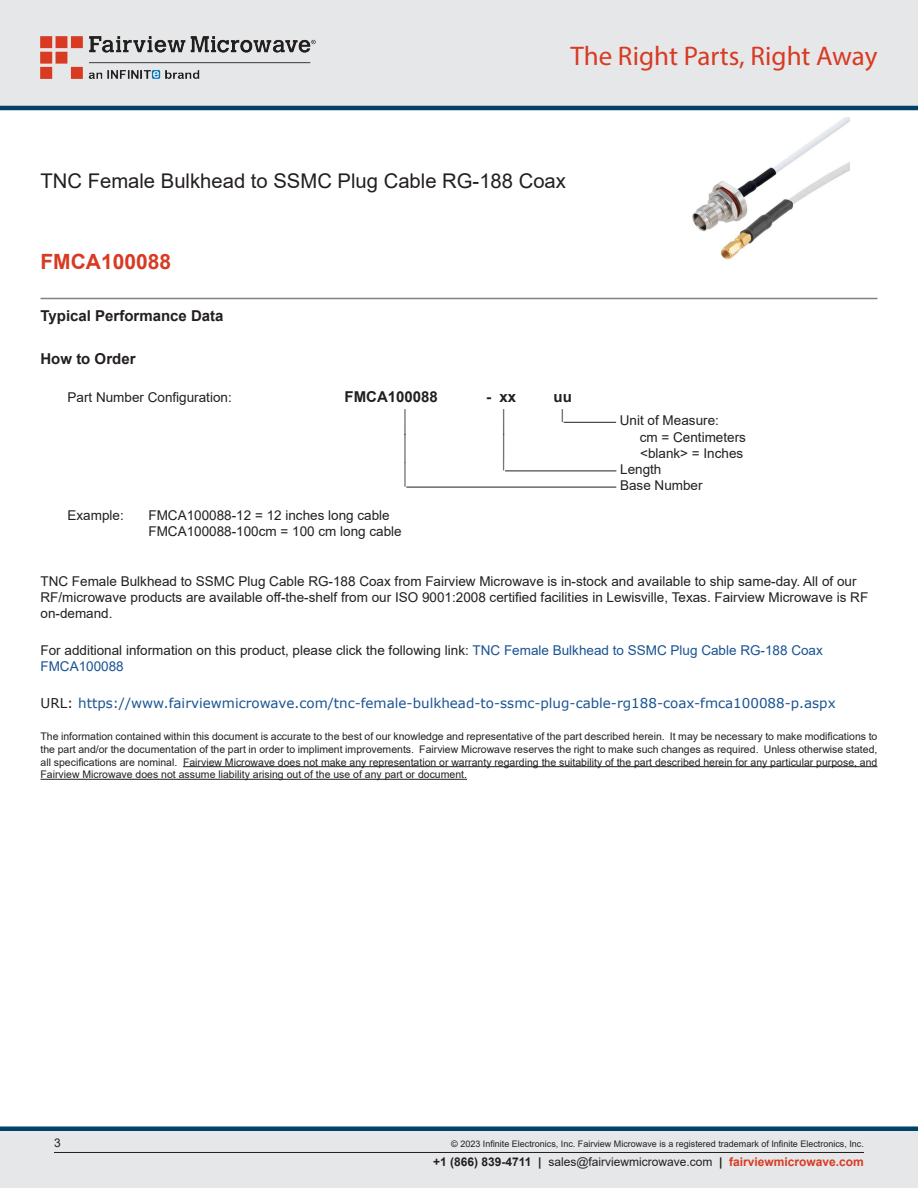
<style>
.page{position:relative;width:918px;height:1188px;background:#fff}
.page>*{position:absolute;margin:0;border:0;box-sizing:border-box;transform-origin:0 0}
.Specs_Para{font:30px "Arial";color:#231f20;scale:.33 1}
.t1{font:27px "Myriad Pro";color:#d83a22}
.Specs_Para-2{font:26.85px "Arial";color:#231f20;scale:.37 1}
.Specs_Para-3{font:25.8px "Arial";color:#231f20;scale:.39 1}
.Branded_Part_No{font:700 21px "Arial";color:#d83a22}
.Web_Description_Para{font:20.25px "Arial";color:#231f20}
.Head1{font:700 15px "Arial";color:#231f20}
.Specs_Para-4{font:700 15px "Arial";color:#231f20}
.Specs_Para-5{font:700 15px "Arial";color:#231f20;scale:1.04 1}
.Web_Description_Para-2{font:13.5px/16.2px "Arial";color:#231f20}
.Specs_Para-6{font:13.5px "Arial";color:#231f20}
.URL_para{font:13.5px "Verdana";color:#1a5392}
.Specs_Para-7{font:13.5px "Arial";color:#231f20;scale:.75 1}
.t2{font:12px "Arial";color:#231f20}
.Specs_Para-8{font:11.25px "Arial";color:#231f20;scale:.86 1}
.t3{font:10.5px/12.6px "Arial";color:#231f20;text-align:justify}
.Copyright_disclaimer{font:9px "Arial";color:#231f20}
.s1{color:#1a5392}
.s2{color:#231f20}
.s3{font-weight:700}
.s4{font-weight:700;color:#d83a22}
</style>
<div class="page">
<div style="left:0;top:1131px;width:918px;height:57px;background:#e6e7e9"></div>
<div style="left:0;top:1126px;width:918px;height:5px;background:#004268"></div>
<div style="left:0;top:0;width:918px;height:108px;background:#e6e7e9"></div>
<hr style="left:0;top:106px;width:918px;height:4px;background:#004268">
<img style="left:40px;top:36px;width:276px;height:42px">
<hr style="left:54px;top:1152px;width:810px;height:1px;background:#231f20">
<hr style="left:40px;top:298px;width:838px;height:1px;background:#808285">
<img style="left:692px;top:117px;width:157px;height:143px">
<hr style="left:564px;top:422px;width:52px;height:1px;background:#231f20">
<hr style="left:505px;top:470px;width:111px;height:1px;background:#231f20">
<hr style="left:406px;top:487px;width:210px;height:1px;background:#231f20">
<hr style="left:183px;top:766px;width:694px;height:1px;background:#231f20">
<hr style="left:40px;top:779px;width:427px;height:1px;background:#231f20">
<h2 class="t1" style="left:571px;top:39px;width:308px">The Right Parts, Right Away</h2>
<h1 class="Web_Description_Para" style="left:40px;top:167px;width:527px">TNC Female Bulkhead to SSMC Plug Cable RG-188 Coax</h1>
<p class="Branded_Part_No" style="left:40px;top:247px;width:132px">FMCA100088</p>
<p class="Head1" style="left:40px;top:306px;width:185px">Typical Performance Data</p>
<p class="Head1" style="left:40px;top:348px;width:97px">How to Order</p>
<p class="Specs_Para-6" style="left:68px;top:388px;width:166px">Part Number Configuration:</p>
<p class="Specs_Para-4" style="left:345px;top:387px;width:95px">FMCA100088</p>
<p class="Specs_Para-5" style="left:486px;top:387px;width:31px">- xx</p>
<p class="Specs_Para-4" style="left:554px;top:387px;width:20px">uu</p>
<p class="Specs_Para-7" style="left:404px;top:405px;width:5px">|</p>
<p class="Specs_Para-7" style="left:503px;top:405px;width:5px">|</p>
<p class="Specs_Para-7" style="left:561px;top:405px;width:5px">|</p>
<p class="Specs_Para-6" style="left:620px;top:411px;width:101px">Unit of Measure:</p>
<p class="Specs_Para-7" style="left:404px;top:418px;width:5px">|</p>
<p class="Specs_Para-7" style="left:503px;top:418px;width:5px">|</p>
<p class="Specs_Para-6" style="left:640px;top:428px;width:108px">cm = Centimeters</p>
<p class="Specs_Para" style="left:404px;top:425px;width:9px">|</p>
<p class="Specs_Para-2" style="left:503px;top:426px;width:9px">|</p>
<p class="Specs_Para-6" style="left:640px;top:444px;width:105px">&lt;blank&gt; = Inches</p>
<p class="Specs_Para-8" style="left:503px;top:457px;width:4px">|</p>
<p class="Specs_Para-6" style="left:620px;top:460px;width:43px">Length</p>
<p class="Specs_Para-3" style="left:404px;top:454px;width:8px">|</p>
<p class="Specs_Para-6" style="left:620px;top:476px;width:84px">Base Number</p>
<p class="Specs_Para-6" style="left:68px;top:506px;width:58px">Example:</p>
<p class="Specs_Para-6" style="left:148px;top:506px;width:243px">FMCA100088-12 = 12 inches long cable</p>
<p class="Specs_Para-6" style="left:148px;top:522px;width:255px">FMCA100088-100cm = 100 cm long cable</p>
<h1 class="Web_Description_Para-2" style="left:40px;top:573px;width:829px">TNC Female Bulkhead to SSMC Plug Cable RG-188 Coax from Fairview Microwave is in-stock and available to ship same-day. All of our<br>RF/microwave products are available off-the-shelf from our ISO 9001:2008 certified facilities in Lewisville, Texas. Fairview Microwave is RF on-demand.</h1>
<h1 class="Web_Description_Para-2" style="left:40px;top:642px;width:784px">For additional information on this product, please click the following link: <span class="s1">TNC Female Bulkhead to SSMC Plug Cable RG-188 Coax<br>FMCA100088</span></h1>
<p class="URL_para" style="left:40px;top:693px;width:797px"><span class="s2">URL:</span> https://www.fairviewmicrowave.com/tnc-female-bulkhead-to-ssmc-plug-cable-rg188-coax-fmca100088-p.aspx</p>
<p class="t3" style="left:40px;top:730px;width:838px">The information contained within this document is accurate to the best of our knowledge and representative of the part described herein. It may be necessary to make modifications to the part and/or the documentation of the part in order to impliment improvements. Fairview Microwave reserves the right to make such changes as required. Unless otherwise stated, all specifications are nominal. Fairview Microwave does not make any representation or warranty regarding the suitability of the part described herein for any particular purpose, and Fairview Microwave does not assume liability arising out of the use of any part or document.</p>
<p class="t2" style="left:54px;top:1135px;width:8px">3</p>
<p class="Copyright_disclaimer" style="left:451px;top:1138px;width:414px">© 2023 Infinite Electronics, Inc. Fairview Microwave is a registered trademark of Infinite Electronics, Inc.</p>
<p class="t2" style="left:433px;top:1153px;width:432px"><span class="s3">+1 (866) 839-4711 |</span> sales@fairviewmicrowave.com <span class="s3">|</span> <span class="s4">fairviewmicrowave.com</span></p>
</div>
